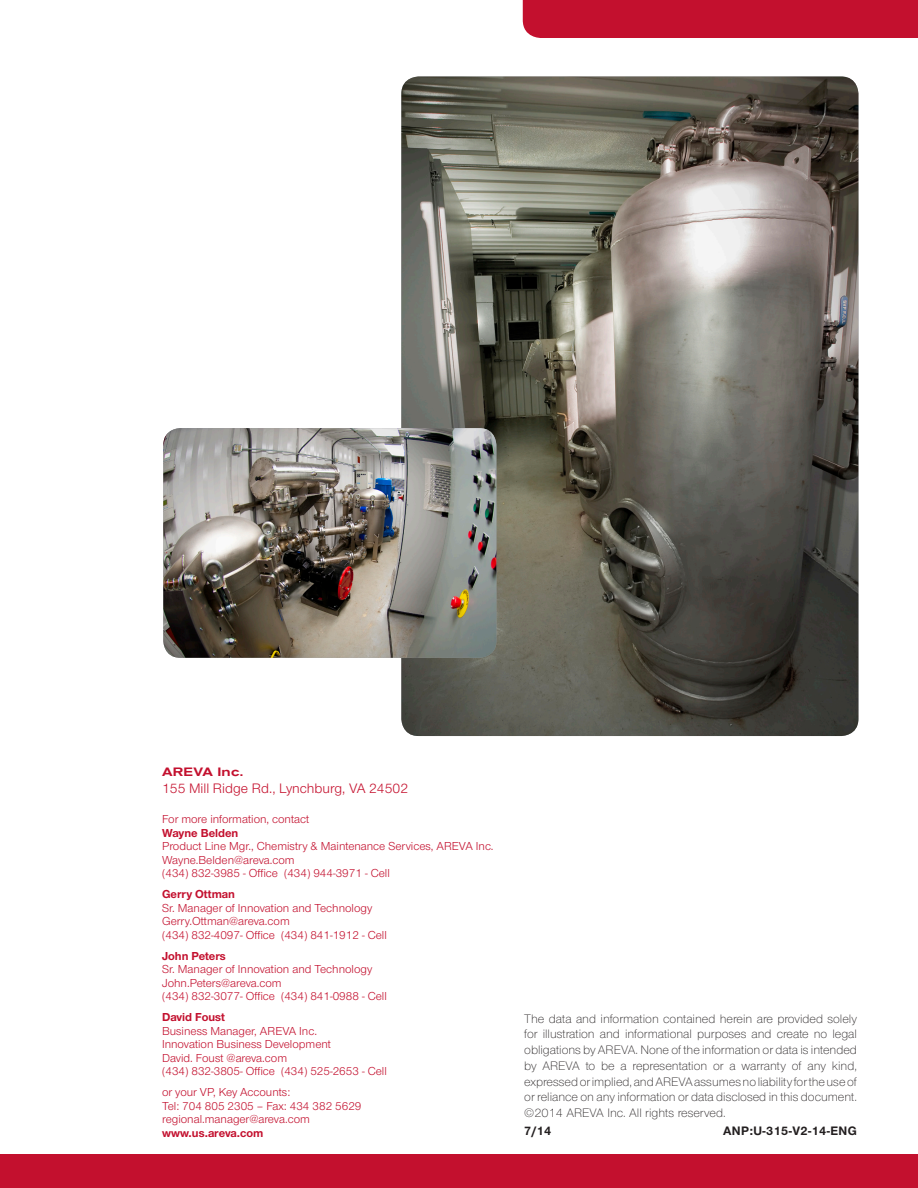
<style>
.page{position:relative;width:918px;height:1188px;background:#fff}
.page>*{position:absolute;margin:0;border:0;box-sizing:border-box;transform-origin:0 0}
.contact_info{font:14.25px "Nimbus AREVA";color:#c5122f}
.t1{font:300 12.75px/15.8px "Nimbus AREVA";color:#231f20;text-align:justify}
.date___PB_identity{font:700 12.75px "Nimbus AREVA";letter-spacing:.03em;color:#231f20}
.contact_info-2{font:12px/13.5px "Nimbus AREVA";color:#c3102e}
.contact_info-3{font:700 12px "Nimbus AREVA";color:#c3102e}
.AREVA_NP{font:500 expanded 12px "Akzidenz Grotesk BE";letter-spacing:.02em;color:#c3102e}
</style>
<div class="page">
<div style="left:0;top:1154px;width:918px;height:34px;background:#c3102e"></div>
<div style="left:523px;top:0;width:395px;height:38px;background:#c3102e"></div>
<img style="left:401px;top:77px;width:457px;height:659px">
<img style="left:163px;top:428px;width:333px;height:230px">
<p class="AREVA_NP" style="left:162px;top:765px;width:83px">AREVA Inc.</p>
<p class="contact_info" style="left:162px;top:780px;width:248px">155 Mill Ridge Rd., Lynchburg, VA 24502</p>
<p class="contact_info-2" style="left:162px;top:813px;width:149px">For more information, contact</p>
<p class="contact_info-3" style="left:162px;top:826px;width:78px">Wayne Belden</p>
<p class="contact_info-2" style="left:162px;top:840px;width:333px">Product Line Mgr., Chemistry &amp; Maintenance Services, AREVA Inc.</p>
<p class="contact_info-2" style="left:162px;top:853px;width:134px">Wayne.Belden@areva.com</p>
<p class="contact_info-2" style="left:162px;top:867px;width:229px">(434) 832-3985 - Office (434) 944-3971 - Cell</p>
<p class="contact_info-3" style="left:162px;top:887px;width:74px">Gerry Ottman</p>
<p class="contact_info-2" style="left:162px;top:901px;width:212px">Sr. Manager of Innovation and Technology</p>
<p class="contact_info-2" style="left:162px;top:915px;width:129px">Gerry.Ottman@areva.com</p>
<p class="contact_info-2" style="left:162px;top:928px;width:226px">(434) 832-4097- Office (434) 841-1912 - Cell</p>
<p class="contact_info-3" style="left:162px;top:949px;width:65px">John Peters</p>
<p class="contact_info-2" style="left:162px;top:963px;width:212px">Sr. Manager of Innovation and Technology</p>
<p class="contact_info-2" style="left:162px;top:976px;width:121px">John.Peters@areva.com</p>
<p class="contact_info-2" style="left:162px;top:990px;width:226px">(434) 832-3077- Office (434) 841-0988 - Cell</p>
<p class="contact_info-3" style="left:162px;top:1010px;width:64px">David Foust</p>
<p class="contact_info-2" style="left:162px;top:1024px;width:156px">Business Manager, AREVA Inc.</p>
<p class="contact_info-2" style="left:162px;top:1038px;width:170px">Innovation Business Development</p>
<p class="contact_info-2" style="left:162px;top:1051px;width:127px">David. Foust @areva.com</p>
<p class="contact_info-2" style="left:162px;top:1065px;width:226px">(434) 832-3805- Office (434) 525-2653 - Cell</p>
<p class="contact_info-2" style="left:162px;top:1086px;width:201px">or your VP, Key Accounts:<br>Tel: 704 805 2305 – Fax: 434 382 5629</p>
<p class="contact_info-2" style="left:162px;top:1113px;width:149px">regional.manager@areva.com</p>
<p class="contact_info-3" style="left:162px;top:1126px;width:103px">www.us.areva.com</p>
<p class="t1" style="left:524px;top:1011px;width:334px">The data and information contained herein are provided solely for illustration and informational purposes and create no legal obligations by AREVA. None of the information or data is intended by AREVA to be a representation or a warranty of any kind, expressed or implied, and AREVA assumes no liability for the use of or reliance on any information or data disclosed in this document. ©2014 AREVA Inc. All rights reserved.</p>
<p class="date___PB_identity" style="left:524px;top:1124px;width:28px">7/14</p>
<p class="date___PB_identity" style="left:723px;top:1124px;width:135px">ANP:U-315-V2-14-ENG</p>
</div>
